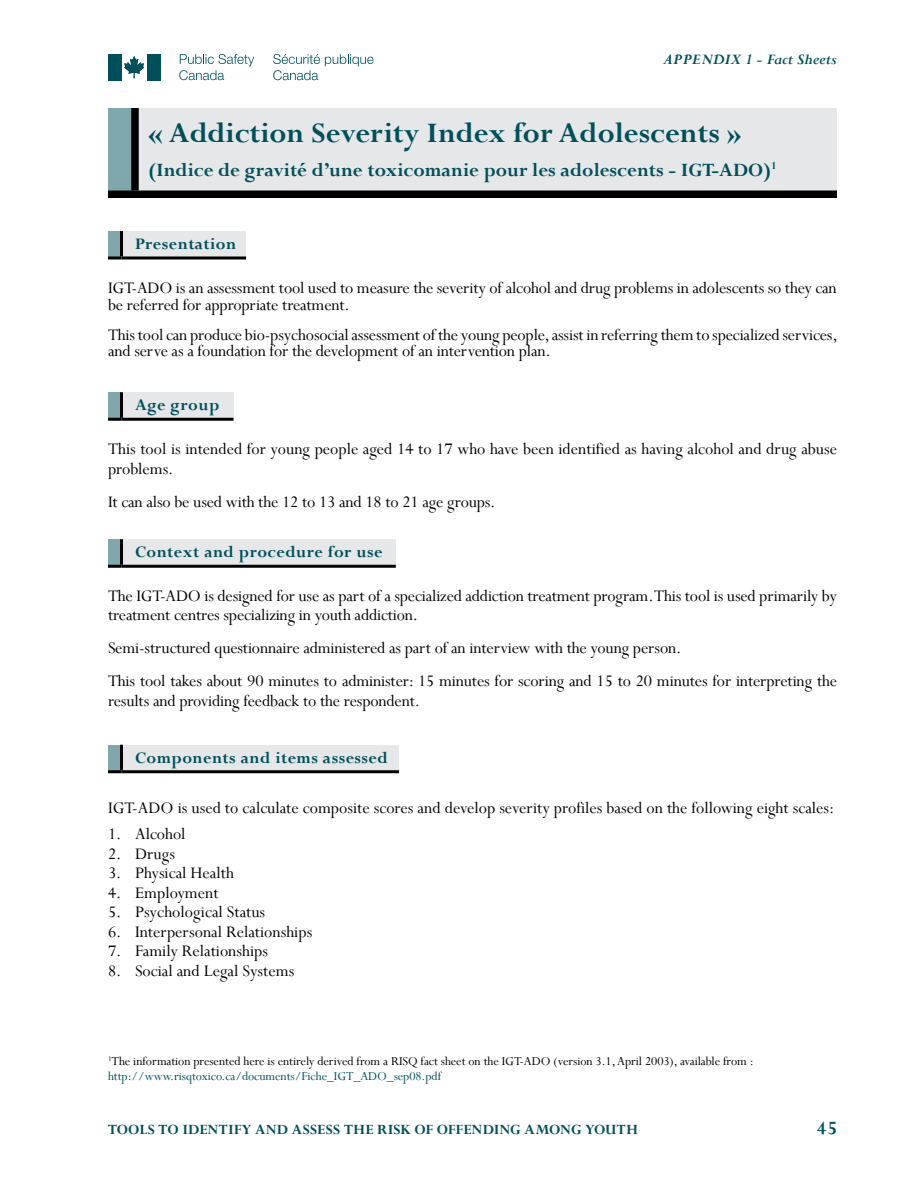
<style>
.page{position:relative;width:918px;height:1188px;background:#fff}
.page>*{position:absolute;margin:0;border:0;box-sizing:border-box;transform-origin:0 0}
.t1{font:700 31.5px "Perpetua";color:#004f5a}
.t2{font:700 21px "Perpetua";color:#004f5a}
.t3{font:18px/16.5px "Perpetua";letter-spacing:-.01em;color:#000}
.t4{font:700 18px "Perpetua";letter-spacing:.025em;color:#004f5a}
.t5{font:italic 700 16.5px "Perpetua";letter-spacing:-.005em;color:#004f5a}
.t6{font:700 15.75px "Perpetua";letter-spacing:.015em;color:#004f5a}
.t7{font:13.5px/15px "Perpetua";letter-spacing:-.005em;color:#000}
.s1{color:#004f5a}
</style>
<div class="page">
<div style="left:108px;top:54px;width:13px;height:26px;background:#004f5a"></div>
<svg style="left:124px;top:56px;width:20px;height:22px"></svg>
<div style="left:147px;top:54px;width:13px;height:26px;background:#004f5a"></div>
<svg style="left:273px;top:54px;width:101px;height:26px"></svg>
<svg style="left:179px;top:54px;width:75px;height:26px"></svg>
<div style="left:108px;top:108px;width:27px;height:86px;background:#80a7ac"></div>
<div style="left:135px;top:108px;width:702px;height:86px;background:#e6e7e8"></div>
<div style="left:135px;top:190px;width:702px;height:8px;background:#000"></div>
<div style="left:131px;top:108px;width:8px;height:82px;background:#000"></div>
<div style="left:108px;top:190px;width:27px;height:8px;background:#000"></div>
<div style="left:108px;top:231px;width:14px;height:27px;background:#80a7ac"></div>
<div style="left:122px;top:231px;width:124px;height:27px;background:#e6e7e8"></div>
<hr style="left:120px;top:231px;width:3px;height:25px;background:#000">
<svg style="left:108px;top:256px;width:14px;height:4px"></svg>
<svg style="left:122px;top:256px;width:124px;height:4px"></svg>
<div style="left:108px;top:392px;width:14px;height:27px;background:#80a7ac"></div>
<div style="left:122px;top:392px;width:112px;height:27px;background:#e6e7e8"></div>
<hr style="left:120px;top:392px;width:3px;height:26px;background:#000">
<hr style="left:108px;top:418px;width:14px;height:3px;background:#000">
<hr style="left:122px;top:418px;width:112px;height:3px;background:#000">
<div style="left:108px;top:539px;width:14px;height:27px;background:#80a7ac"></div>
<div style="left:122px;top:539px;width:274px;height:27px;background:#e6e7e8"></div>
<hr style="left:120px;top:539px;width:3px;height:26px;background:#000">
<hr style="left:108px;top:565px;width:14px;height:3px;background:#000">
<hr style="left:122px;top:565px;width:274px;height:3px;background:#000">
<div style="left:108px;top:745px;width:14px;height:27px;background:#80a7ac"></div>
<div style="left:122px;top:745px;width:277px;height:27px;background:#e6e7e8"></div>
<hr style="left:120px;top:745px;width:3px;height:25px;background:#000">
<hr style="left:108px;top:770px;width:14px;height:3px;background:#000">
<hr style="left:122px;top:770px;width:277px;height:3px;background:#000">
<p class="t5" style="left:663px;top:49px;width:175px">APPENDIX 1 - Fact Sheets</p>
<h1 class="t1" style="left:148px;top:113px;width:594px">« Addiction Severity Index for Adolescents »</h1>
<p class="t2" style="left:148px;top:157px;width:630px">(Indice de gravité d’une toxicomanie pour les adolescents - IGT-ADO)<sup>1</sup></p>
<p class="t4" style="left:135px;top:233px;width:103px">Presentation</p>
<p class="t3" style="left:108px;top:279px;width:730px">IGT-ADO is an assessment tool used to measure the severity of alcohol and drug problems in adolescents so they can be referred for appropriate treatment.</p>
<p class="t3" style="left:108px;top:326px;width:731px">This tool can produce bio-psychosocial assessment of the young people, assist in referring them to specialized services, and serve as a foundation for the development of an intervention plan.</p>
<p class="t4" style="left:135px;top:394px;width:86px">Age group</p>
<p class="t3" style="left:108px;top:439px;width:731px;line-height:19.5px">This tool is intended for young people aged 14 to 17 who have been identified as having alcohol and drug abuse problems.</p>
<p class="t3" style="left:108px;top:493px;width:389px">It can also be used with the 12 to 13 and 18 to 21 age groups.</p>
<p class="t4" style="left:135px;top:541px;width:249px">Context and procedure for use</p>
<p class="t3" style="left:108px;top:585px;width:730px;line-height:19.5px">The IGT-ADO is designed for use as part of a specialized addiction treatment program. This tool is used primarily by treatment centres specializing in youth addiction.</p>
<p class="t3" style="left:108px;top:631px;width:731px;line-height:33px">Semi-structured questionnaire administered as part of an interview with the young person.<br>This tool takes about 90 minutes to administer: 15 minutes for scoring and 15 to 20 minutes for interpreting the</p>
<p class="t3" style="left:108px;top:692px;width:314px">results and providing feedback to the respondent.</p>
<p class="t4" style="left:135px;top:746px;width:254px">Components and items assessed</p>
<p class="t3" style="left:108px;top:799px;width:728px">IGT-ADO is used to calculate composite scores and develop severity profiles based on the following eight scales:</p>
<p class="t3" style="left:108px;top:825px;width:79px">1. Alcohol</p>
<p class="t3" style="left:108px;top:845px;width:69px">2. Drugs</p>
<p class="t3" style="left:108px;top:864px;width:127px">3. Physical Health</p>
<p class="t3" style="left:108px;top:884px;width:112px">4. Employment</p>
<p class="t3" style="left:108px;top:903px;width:159px">5. Psychological Status</p>
<p class="t3" style="left:108px;top:923px;width:206px">6. Interpersonal Relationships</p>
<p class="t3" style="left:108px;top:942px;width:162px">7. Family Relationships</p>
<p class="t3" style="left:108px;top:962px;width:188px">8. Social and Legal Systems</p>
<p class="t7" style="left:108px;top:1053px;width:647px"><sup>1</sup>The information presented here is entirely derived from a RISQ fact sheet on the IGT-ADO (version 3.1, April 2003), available from : <span class="s1">http://www.risqtoxico.ca/documents/Fiche_IGT_ADO_sep08.pdf</span></p>
<p class="t6" style="left:108px;top:1120px;width:532px">TOOLS TO IDENTIFY AND ASSESS THE RISK OF OFFENDING AMONG YOUTH</p>
<p class="t2" style="left:817px;top:1115px;width:21px">45</p>
</div>
